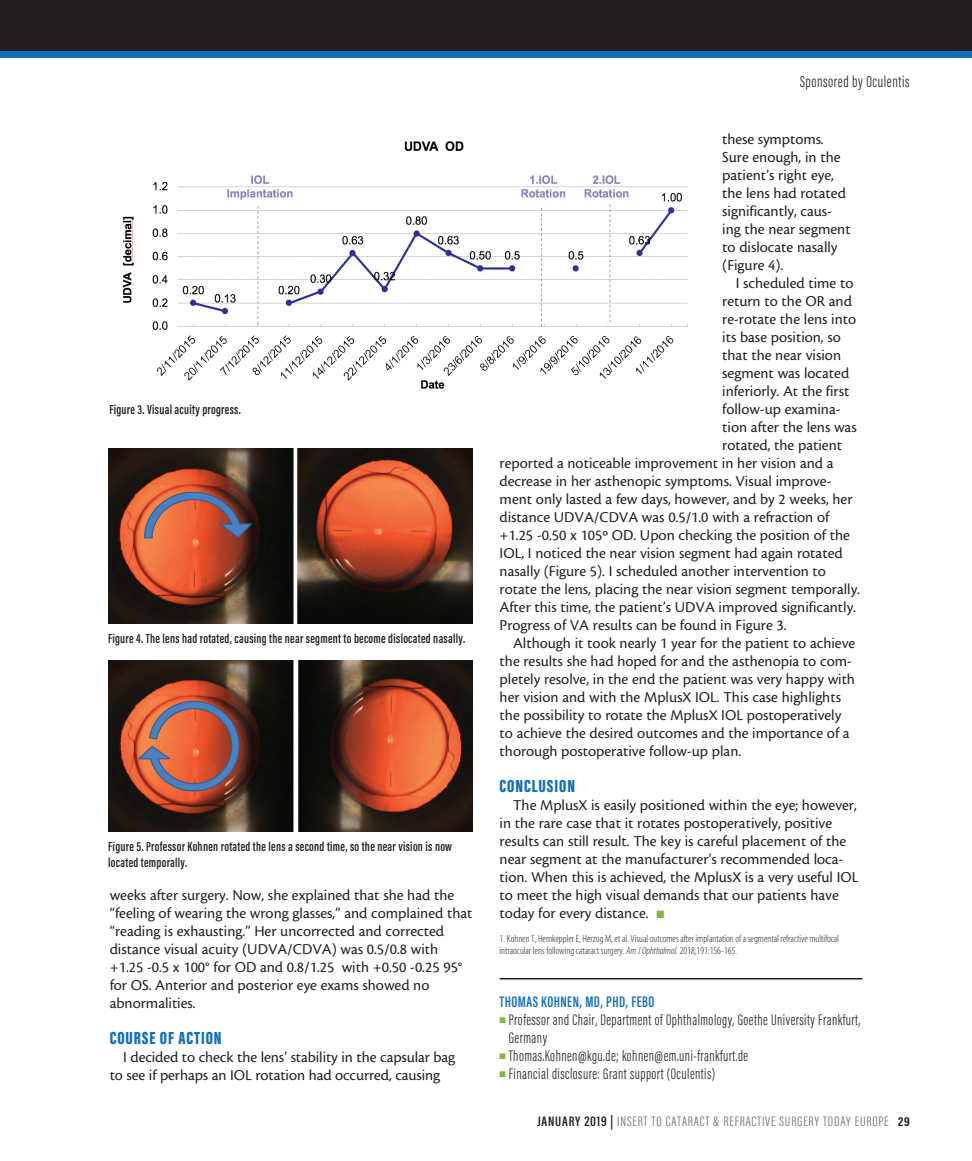
<style>
.page{position:relative;width:972px;height:1161px;background:#fff}
.page>*{position:absolute;margin:0;border:0;box-sizing:border-box;transform-origin:0 0}
.subhead{font:900 18px "Acumin Pro Extra Cond";letter-spacing:.05em;color:#116fb5}
.t1{font:300 16.5px "Acumin Pro Extra Cond";letter-spacing:.035em;color:#231f20}
.body{font:15.75px/18px "Cronos MM 408 10";color:#231f20}
.bio_info{font:300 15.75px/18px "Acumin Pro Extra Cond";letter-spacing:.03em;color:#231f20}
.bio_name{font:600 15.75px "Acumin Pro Extra Cond";letter-spacing:.03em;color:#116fb5}
.t2{font:300 14.1px "Acumin Pro Extra Cond";letter-spacing:.05em;color:#6c6d70;scale:1.11 1}
.t3{font:600 13.5px/16.5px "Acumin Pro Extra Cond";letter-spacing:.02em;color:#231f20}
.footnote{font:10.5px/12px "Myriad MM 215 300";color:#231f20}
.s1{color:#81b940}
.s2{font-family:"Myriad MM It 215 300"}
.s3{font-weight:600;color:#231f20}
.s4{font-weight:700;font-size:13.35px;color:#231f20}
</style>
<div class="page">
<div style="left:0;top:0;width:972px;height:58px;background:#116fb5"></div>
<div style="left:0;top:0;width:972px;height:51px;background:#231f20"></div>
<hr style="left:500px;top:978px;width:362px;height:2px;background:#231f20">
<img style="left:108px;top:448px;width:365px;height:176px">
<img style="left:108px;top:660px;width:364px;height:172px">
<img style="left:123px;top:141px;width:565px;height:248px">
<p class="t3" style="left:109px;top:401px;width:133px">Figure 3. Visual acuity progress.</p>
<p class="t3" style="left:108px;top:630px;width:359px">Figure 4. The lens had rotated, causing the near segment to become dislocated nasally.</p>
<p class="t3" style="left:108px;top:838px;width:345px">Figure 5. Professor Kohnen rotated the lens a second time, so the near vision is now located temporally.</p>
<p class="body" style="left:110px;top:886px;width:364px">weeks after surgery. Now, she explained that she had the “feeling of wearing the wrong glasses,” and complained that “reading is exhausting.” Her uncorrected and corrected distance visual acuity (UDVA/CDVA) was 0.5/0.8 with +1.25 -0.5 x 100° for OD and 0.8/1.25 with +0.50 -0.25 95° for OS. Anterior and posterior eye exams showed no abnormalities.</p>
<p class="subhead" style="left:110px;top:1027px;width:113px">COURSE OF ACTION</p>
<p class="body" style="left:110px;top:1048px;width:347px;text-indent:14px">I decided to check the lens’ stability in the capsular bag to see if perhaps an IOL rotation had occurred, causing</p>
<p class="t1" style="left:800px;top:72px;width:111px">Sponsored by Oculentis</p>
<p class="body" style="left:722px;top:130px;width:130px">these symptoms.<br>Sure enough, in the patient’s right eye, the lens had rotated significantly, caus&shy;ing the near segment to dislocate nasally (Figure 4).</p>
<p class="body" style="left:736px;top:274px;width:119px">I scheduled time to</p>
<p class="body" style="left:722px;top:292px;width:131px">return to the OR and</p>
<p class="body" style="left:722px;top:310px;width:136px">re-rotate the lens into</p>
<p class="body" style="left:722px;top:328px;width:120px">its base position, so</p>
<p class="body" style="left:722px;top:346px;width:120px">that the near vision</p>
<p class="body" style="left:722px;top:364px;width:128px">segment was located</p>
<p class="body" style="left:722px;top:382px;width:129px">inferiorly. At the first</p>
<p class="body" style="left:722px;top:400px;width:120px">follow-up examina-</p>
<p class="body" style="left:722px;top:418px;width:136px">tion after the lens was</p>
<p class="body" style="left:722px;top:436px;width:121px">rotated, the patient</p>
<p class="body" style="left:500px;top:454px;width:335px">reported a noticeable improvement in her vision and a</p>
<p class="body" style="left:500px;top:472px;width:333px">decrease in her asthenopic symptoms. Visual improve-</p>
<p class="body" style="left:500px;top:490px;width:354px">ment only lasted a few days, however, and by 2 weeks, her</p>
<p class="body" style="left:500px;top:508px;width:331px">distance UDVA/CDVA was 0.5/1.0 with a refraction of</p>
<p class="body" style="left:500px;top:526px;width:352px">+1.25 -0.50 x 105º OD. Upon checking the position of the</p>
<p class="body" style="left:500px;top:544px;width:345px">IOL, I noticed the near vision segment had again rotated</p>
<p class="body" style="left:500px;top:562px;width:328px">nasally (Figure 5). I scheduled another intervention to</p>
<p class="body" style="left:500px;top:580px;width:362px">rotate the lens, placing the near vision segment temporally.</p>
<p class="body" style="left:500px;top:598px;width:358px">After this time, the patient’s UDVA improved significantly.</p>
<p class="body" style="left:500px;top:616px;width:289px">Progress of VA results can be found in Figure 3.</p>
<p class="body" style="left:500px;top:634px;width:357px;text-indent:14px">Although it took nearly 1 year for the patient to achieve the results she had hoped for and the asthenopia to com&shy;pletely resolve, in the end the patient was very happy with her vision and with the MplusX IOL. This case highlights the possibility to rotate the MplusX IOL postoperatively to achieve the desired outcomes and the importance of a thorough postoperative follow-up plan.</p>
<p class="subhead" style="left:500px;top:775px;width:77px">CONCLUSION</p>
<p class="body" style="left:500px;top:796px;width:360px;text-indent:14px">The MplusX is easily positioned within the eye; however, in the rare case that it rotates postoperatively, positive results can still result. The key is careful placement of the near segment at the manufacturer’s recommended loca&shy;tion. When this is achieved, the MplusX is a very useful IOL to meet the high visual demands that our patients have today for every distance. <span class="s1">■</span></p>
<p class="footnote" style="left:500px;top:933px;width:341px">1. Kohnen T, Hemkeppler E, Herzog M, et al. Visual outcomes after implantation of a segmental refractive multifocal intraocular lens following cataract surgery. <span class="s2">Am J Ophthalmol.</span> 2018;191:156-165.</p>
<p class="bio_name" style="left:500px;top:992px;width:156px">THOMAS KOHNEN, MD, PHD, FEBO</p>
<p class="bio_info" style="left:509px;top:1010px;width:353px;text-indent:-9px"><span class="s1">■</span> Professor and Chair, Department of Ophthalmology, Goethe University Frankfurt,<br>Germany</p>
<p class="bio_info" style="left:500px;top:1046px;width:250px"><span class="s1">■</span> Thomas.Kohnen@kgu.de; kohnen@em.uni-frankfurt.de</p>
<p class="bio_info" style="left:500px;top:1064px;width:217px"><span class="s1">■</span> Financial disclosure: Grant support (Oculentis)</p>
<p class="t2" style="left:537px;top:1113px;width:337px"><span class="s3">JANUARY 2019 |</span> INSERT TO CATARACT &amp; REFRACTIVE SURGERY TODAY EUROPE <span class="s4">29</span></p>
</div>
